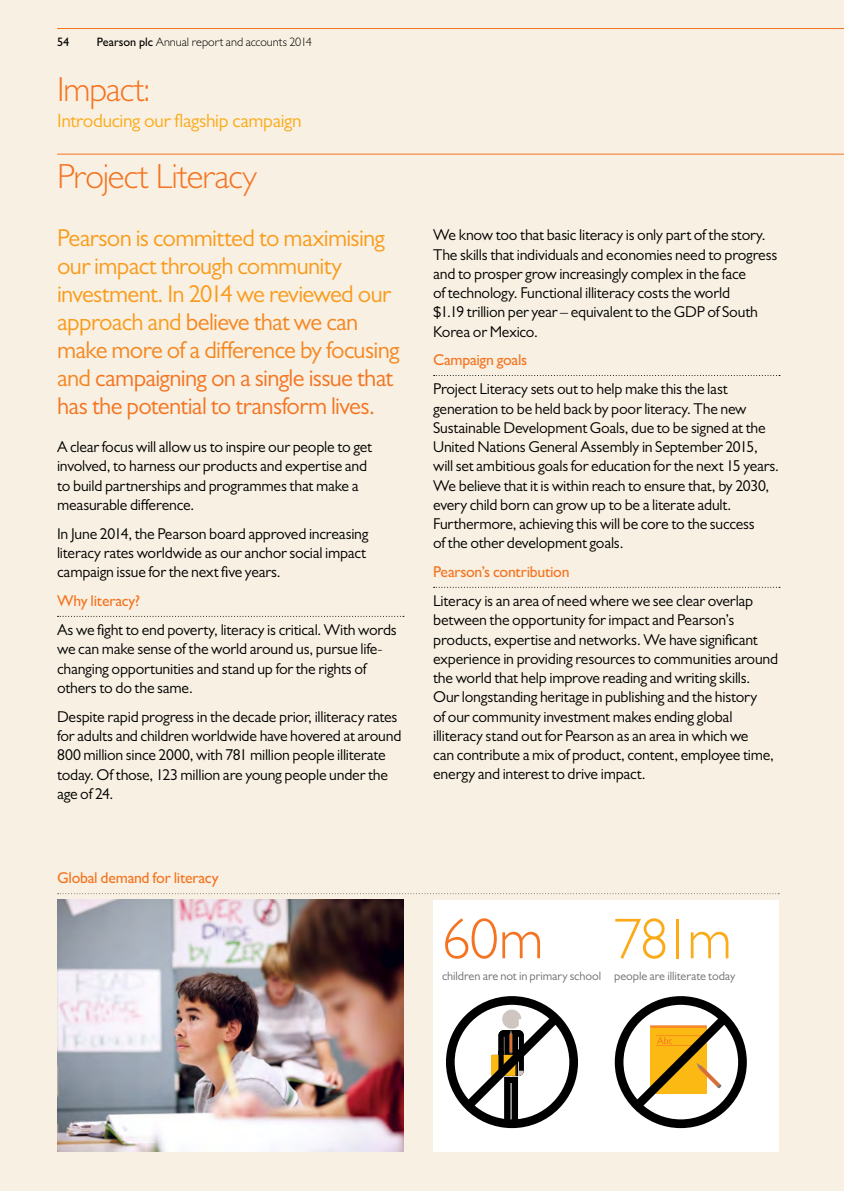
<style>
.page{position:relative;width:844px;height:1191px;background:#fff}
.page>*{position:absolute;margin:0;border:0;box-sizing:border-box;transform-origin:0 0}
.t1{font:300 57.75px "Gill Sans MT Pro";letter-spacing:-.05em;color:#fbaa19}
.t2{font:300 35px "Gill Sans MT Pro";letter-spacing:-.03em;color:#f47421}
.t3{font:24.5px/28px "Gill Sans MT Pro";letter-spacing:-.025em;color:#f99b1c}
.t4{font:19.25px "Gill Sans MT Pro";letter-spacing:-.02em;color:#fbaa19}
.t5{font:15.75px/19.2px "Gill Sans MT Pro";letter-spacing:-.015em;color:#000}
.t6{font:500 15.75px "Gill Sans MT Pro";letter-spacing:-.02em;color:#f47421}
.t7{font:12.25px "Gill Sans MT Pro";letter-spacing:-.005em;color:#6d6e71}
.t8{font:300 12.25px "Gill Sans MT Pro";color:#000}
.t9{font:500 12.25px "Gill Sans MT Pro";color:#000}
.s1{font-weight:500}
.s2{color:#f6861f}
.s3{color:#f47421}
</style>
<div class="page">
<div style="left:0;top:0;width:843px;height:1191px;background:#f8f0e2"></div>
<hr style="left:57px;top:154px;width:786px;height:1px;background:#f47421">
<svg style="left:57px;top:616px;width:347px;height:1px"></svg>
<svg style="left:433px;top:375px;width:346px;height:1px"></svg>
<svg style="left:433px;top:587px;width:346px;height:1px"></svg>
<div style="left:433px;top:900px;width:345px;height:251px;background:#fff"></div>
<div style="left:446px;top:996px;width:132px;height:132px;border:9px solid #000;border-radius:50%"></div>
<svg style="left:456px;top:1006px;width:111px;height:120px"></svg>
<div style="left:614px;top:996px;width:132px;height:132px;border:9px solid #000;border-radius:50%"></div>
<svg style="left:625px;top:1006px;width:111px;height:111px"></svg>
<svg style="left:57px;top:893px;width:722px;height:1px"></svg>
<img style="left:57px;top:900px;width:346px;height:251px">
<hr style="left:57px;top:28px;width:786px;height:1px;background:#f47421">
<p class="t9" style="left:57px;top:34px;width:14px">54</p>
<p class="t8" style="left:97px;top:34px;width:217px"><span class="s1">Pearson plc</span> Annual report and accounts 2014</p>
<h2 class="t2" style="left:57px;top:68px;width:94px">Impact:</h2>
<p class="t4" style="left:57px;top:109px;width:246px">Introducing our flagship campaign</p>
<h2 class="t2" style="left:57px;top:155px;width:201px">Project Literacy</h2>
<p class="t3" style="left:57px;top:224px;width:344px">Pearson is committed to maximising our impact through community investment. In 2014 we reviewed our approach and <span class="s2">believe that we can make more of a difference by focusing and</span> <span class="s3">campaigning on a single issue that has the potential to transform lives.</span></p>
<p class="t5" style="left:57px;top:437px;width:316px">A clear focus will allow us to inspire our people to get involved, to harness our products and expertise and to build partnerships and programmes that make a measurable difference.</p>
<p class="t5" style="left:57px;top:524px;width:313px">In June 2014, the Pearson board approved increasing literacy rates worldwide as our anchor social impact campaign issue for the next five years.</p>
<p class="t6" style="left:57px;top:591px;width:84px">Why literacy?</p>
<p class="t5" style="left:57px;top:620px;width:341px">As we fight to end poverty, literacy is critical. With words we can make sense of the world around us, pursue life&shy;changing opportunities and stand up for the rights of others to do the same.</p>
<p class="t5" style="left:57px;top:706px;width:346px">Despite rapid progress in the decade prior, illiteracy rates for adults and children worldwide have hovered at around 800 million since 2000, with 781 million people illiterate today. Of those, 123 million are young people under the age of 24.</p>
<p class="t6" style="left:57px;top:868px;width:163px">Global demand for literacy</p>
<p class="t5" style="left:433px;top:225px;width:345px">We know too that basic literacy is only part of the story.<br>The skills that individuals and economies need to progress and to prosper grow increasingly complex in the face<br>of technology. Functional illiteracy costs the world<br>$1.19 trillion per year – equivalent to the GDP of South Korea or Mexico.</p>
<p class="t6" style="left:433px;top:351px;width:96px">Campaign goals</p>
<p class="t5" style="left:433px;top:379px;width:347px">Project Literacy sets out to help make this the last generation to be held back by poor literacy. The new Sustainable Development Goals, due to be signed at the United Nations General Assembly in September 2015, will set ambitious goals for education for the next 15 years.<br>We believe that it is within reach to ensure that, by 2030, every child born can grow up to be a literate adult.<br>Furthermore, achieving this will be core to the success<br>of the other development goals.</p>
<p class="t6" style="left:433px;top:562px;width:138px">Pearson’s contribution</p>
<p class="t5" style="left:433px;top:591px;width:346px">Literacy is an area of need where we see clear overlap between the opportunity for impact and Pearson’s products, expertise and networks. We have significant experience in providing resources to communities around the world that help improve reading and writing skills.<br>Our longstanding heritage in publishing and the history<br>of our community investment makes ending global illiteracy stand out for Pearson as an area in which we<br>can contribute a mix of product, content, employee time, energy and interest to drive impact.</p>
<h1 class="t1" style="left:441px;top:904px;width:292px"><span class="s3">60m</span> 781m</h1>
<p class="t7" style="left:442px;top:968px;width:294px">children are not in primary school people are illiterate today</p>
</div>
